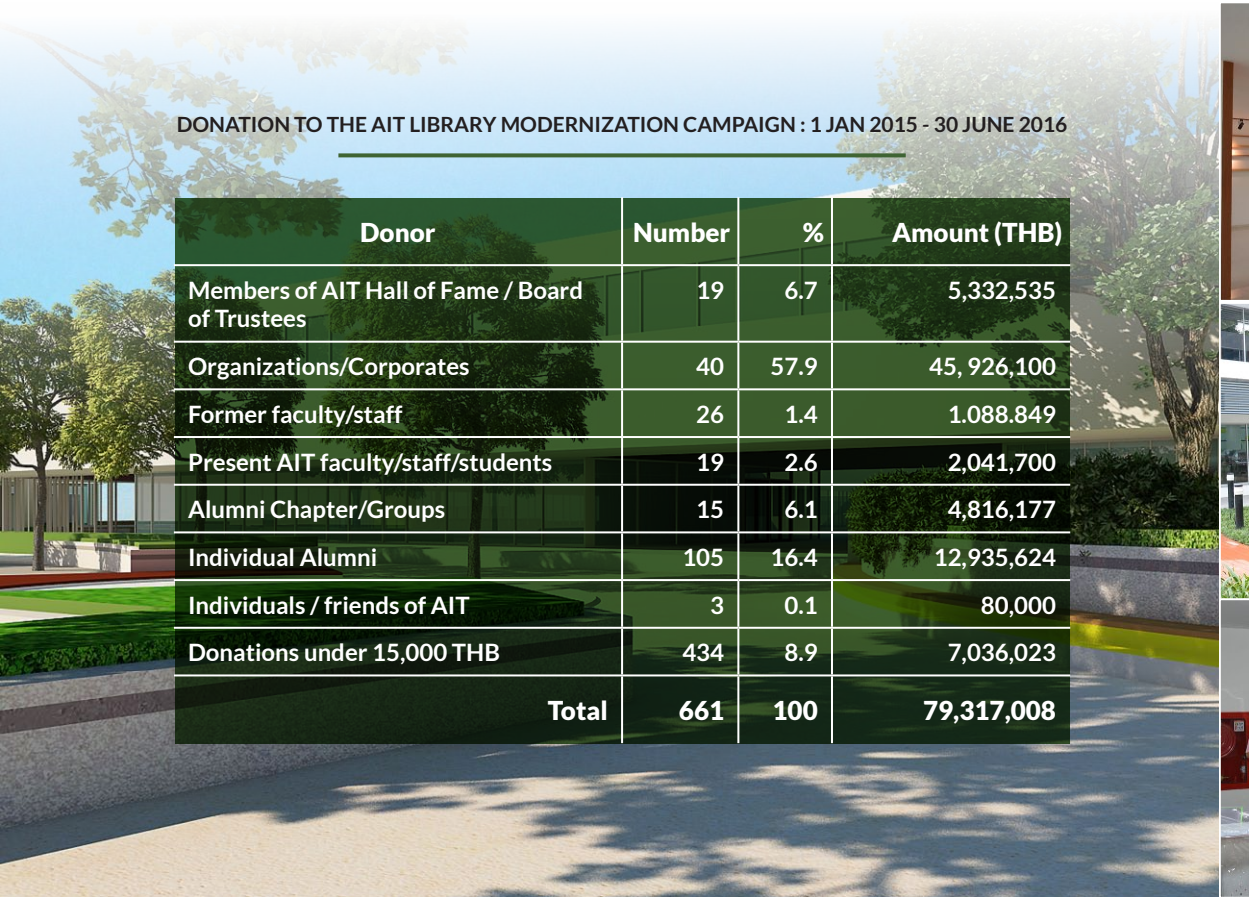
<style>
.page{position:relative;width:1249px;height:897px;background:#fff}
.page>*{position:absolute;margin:0;border:0;box-sizing:border-box;transform-origin:0 0}
.t1{font:900 26px "Lato";color:#fff}
.t2{font:700 24px "Lato";color:#fff}
.t3{font:700 21px "Lato";color:#231f20}
</style>
<div class="page">
<img style="left:1218px;top:3px;width:30px;height:894px">
<img style="left:0;top:24px;width:1217px;height:873px">
<svg style="left:175px;top:198px;width:895px;height:546px;background:#22381a"></svg>
<svg style="left:338px;top:153px;width:567px;height:4px;background:#4b7046"></svg>
<hr style="left:621px;top:197px;width:2px;height:67px;background:#fff">
<hr style="left:737px;top:197px;width:2px;height:67px;background:#fff">
<hr style="left:830px;top:197px;width:2px;height:67px;background:#fff">
<hr style="left:174px;top:264px;width:448px;height:2px;background:#fff">
<hr style="left:622px;top:264px;width:116px;height:2px;background:#fff">
<hr style="left:621px;top:266px;width:2px;height:75px;background:#fff">
<hr style="left:738px;top:264px;width:93px;height:2px;background:#fff">
<hr style="left:737px;top:266px;width:2px;height:75px;background:#fff">
<hr style="left:831px;top:264px;width:239px;height:2px;background:#fff">
<hr style="left:830px;top:266px;width:2px;height:75px;background:#fff">
<hr style="left:174px;top:341px;width:448px;height:2px;background:#fff">
<hr style="left:622px;top:341px;width:116px;height:2px;background:#fff">
<hr style="left:621px;top:343px;width:2px;height:45px;background:#fff">
<hr style="left:738px;top:341px;width:93px;height:2px;background:#fff">
<hr style="left:737px;top:343px;width:2px;height:45px;background:#fff">
<hr style="left:831px;top:341px;width:239px;height:2px;background:#fff">
<hr style="left:830px;top:343px;width:2px;height:45px;background:#fff">
<hr style="left:174px;top:388px;width:448px;height:2px;background:#fff">
<hr style="left:622px;top:388px;width:116px;height:2px;background:#fff">
<hr style="left:621px;top:390px;width:2px;height:46px;background:#fff">
<hr style="left:738px;top:388px;width:93px;height:2px;background:#fff">
<hr style="left:737px;top:390px;width:2px;height:46px;background:#fff">
<hr style="left:831px;top:388px;width:239px;height:2px;background:#fff">
<hr style="left:830px;top:390px;width:2px;height:46px;background:#fff">
<hr style="left:174px;top:436px;width:448px;height:2px;background:#fff">
<hr style="left:622px;top:436px;width:116px;height:2px;background:#fff">
<hr style="left:621px;top:438px;width:2px;height:46px;background:#fff">
<hr style="left:738px;top:436px;width:93px;height:2px;background:#fff">
<hr style="left:737px;top:438px;width:2px;height:46px;background:#fff">
<hr style="left:831px;top:436px;width:239px;height:2px;background:#fff">
<hr style="left:830px;top:438px;width:2px;height:46px;background:#fff">
<hr style="left:174px;top:484px;width:448px;height:2px;background:#fff">
<hr style="left:622px;top:484px;width:116px;height:2px;background:#fff">
<hr style="left:621px;top:486px;width:2px;height:45px;background:#fff">
<hr style="left:738px;top:484px;width:93px;height:2px;background:#fff">
<hr style="left:737px;top:486px;width:2px;height:45px;background:#fff">
<hr style="left:831px;top:484px;width:239px;height:2px;background:#fff">
<hr style="left:830px;top:486px;width:2px;height:45px;background:#fff">
<hr style="left:174px;top:531px;width:448px;height:2px;background:#fff">
<hr style="left:622px;top:531px;width:116px;height:2px;background:#fff">
<hr style="left:621px;top:533px;width:2px;height:46px;background:#fff">
<hr style="left:738px;top:531px;width:93px;height:2px;background:#fff">
<hr style="left:737px;top:533px;width:2px;height:46px;background:#fff">
<hr style="left:831px;top:531px;width:239px;height:2px;background:#fff">
<hr style="left:830px;top:533px;width:2px;height:46px;background:#fff">
<hr style="left:174px;top:579px;width:448px;height:2px;background:#fff">
<hr style="left:622px;top:579px;width:116px;height:2px;background:#fff">
<hr style="left:621px;top:581px;width:2px;height:46px;background:#fff">
<hr style="left:738px;top:579px;width:93px;height:2px;background:#fff">
<hr style="left:737px;top:581px;width:2px;height:46px;background:#fff">
<hr style="left:831px;top:579px;width:239px;height:2px;background:#fff">
<hr style="left:830px;top:581px;width:2px;height:46px;background:#fff">
<hr style="left:174px;top:627px;width:448px;height:2px;background:#fff">
<hr style="left:622px;top:627px;width:116px;height:2px;background:#fff">
<hr style="left:621px;top:629px;width:2px;height:45px;background:#fff">
<hr style="left:738px;top:627px;width:93px;height:2px;background:#fff">
<hr style="left:737px;top:629px;width:2px;height:45px;background:#fff">
<hr style="left:831px;top:627px;width:239px;height:2px;background:#fff">
<hr style="left:830px;top:629px;width:2px;height:45px;background:#fff">
<hr style="left:174px;top:674px;width:448px;height:2px;background:#fff">
<hr style="left:622px;top:674px;width:116px;height:2px;background:#fff">
<hr style="left:621px;top:676px;width:2px;height:67px;background:#fff">
<hr style="left:738px;top:674px;width:93px;height:2px;background:#fff">
<hr style="left:737px;top:676px;width:2px;height:67px;background:#fff">
<hr style="left:831px;top:674px;width:239px;height:2px;background:#fff">
<hr style="left:830px;top:676px;width:2px;height:67px;background:#fff">
<p class="t3" style="left:177px;top:112px;width:892px">donation to the ait library modernization campaign : 1 jan 2015 - 30 june 2016</p>
<p class="t1" style="left:360px;top:217px;width:77px">Donor</p>
<p class="t1" style="left:633px;top:217px;width:99px">Number</p>
<p class="t1" style="left:802px;top:217px;width:23px">%</p>
<p class="t1" style="left:891px;top:217px;width:172px">Amount (THB)</p>
<p class="t2" style="left:188px;top:276px;width:148px">Members of AIT</p>
<p class="t2" style="left:365px;top:276px;width:219px">Hall of Fame / Board</p>
<p class="t2" style="left:188px;top:305px;width:120px">of Trustees</p>
<p class="t2" style="left:696px;top:276px;width:29px">19</p>
<p class="t2" style="left:784px;top:276px;width:35px">6.7</p>
<p class="t2" style="left:947px;top:276px;width:110px">5,332,535</p>
<p class="t2" style="left:188px;top:353px;width:283px">Organizations/Corporates</p>
<p class="t2" style="left:696px;top:353px;width:29px">40</p>
<p class="t2" style="left:770px;top:353px;width:49px">57.9</p>
<p class="t2" style="left:929px;top:353px;width:128px">45, 926,100</p>
<p class="t2" style="left:188px;top:400px;width:216px">Former faculty/staff</p>
<p class="t2" style="left:696px;top:400px;width:29px">26</p>
<p class="t2" style="left:784px;top:400px;width:35px">1.4</p>
<p class="t2" style="left:947px;top:400px;width:110px">1.088.849</p>
<p class="t2" style="left:188px;top:448px;width:103px">Present AIT</p>
<p class="t2" style="left:320px;top:448px;width:234px">faculty/staff/students</p>
<p class="t2" style="left:696px;top:448px;width:29px">19</p>
<p class="t2" style="left:784px;top:448px;width:35px">2.6</p>
<p class="t2" style="left:947px;top:448px;width:110px">2,041,700</p>
<p class="t2" style="left:188px;top:496px;width:259px">Alumni Chapter/Groups</p>
<p class="t2" style="left:696px;top:496px;width:29px">15</p>
<p class="t2" style="left:784px;top:496px;width:35px">6.1</p>
<p class="t2" style="left:947px;top:496px;width:110px">4,816,177</p>
<p class="t2" style="left:188px;top:543px;width:191px">I ndividual Alumni</p>
<p class="t2" style="left:682px;top:543px;width:43px">105</p>
<p class="t2" style="left:770px;top:543px;width:49px">16.4</p>
<p class="t2" style="left:933px;top:543px;width:124px">12,935,624</p>
<p class="t2" style="left:188px;top:591px;width:257px">I ndividuals / friends of AIT</p>
<p class="t2" style="left:710px;top:591px;width:15px">3</p>
<p class="t2" style="left:784px;top:591px;width:35px">0.1</p>
<p class="t2" style="left:980px;top:591px;width:76px">80,000</p>
<p class="t2" style="left:188px;top:639px;width:281px">Donations under 15,000 THB</p>
<p class="t2" style="left:682px;top:639px;width:43px">434</p>
<p class="t2" style="left:784px;top:639px;width:35px">8.9</p>
<p class="t2" style="left:947px;top:639px;width:110px">7,036,023</p>
<p class="t1" style="left:548px;top:695px;width:61px">Total</p>
<p class="t1" style="left:678px;top:695px;width:47px">661</p>
<p class="t1" style="left:772px;top:695px;width:47px">100</p>
<p class="t1" style="left:922px;top:695px;width:134px">79,317,008</p>
</div>
